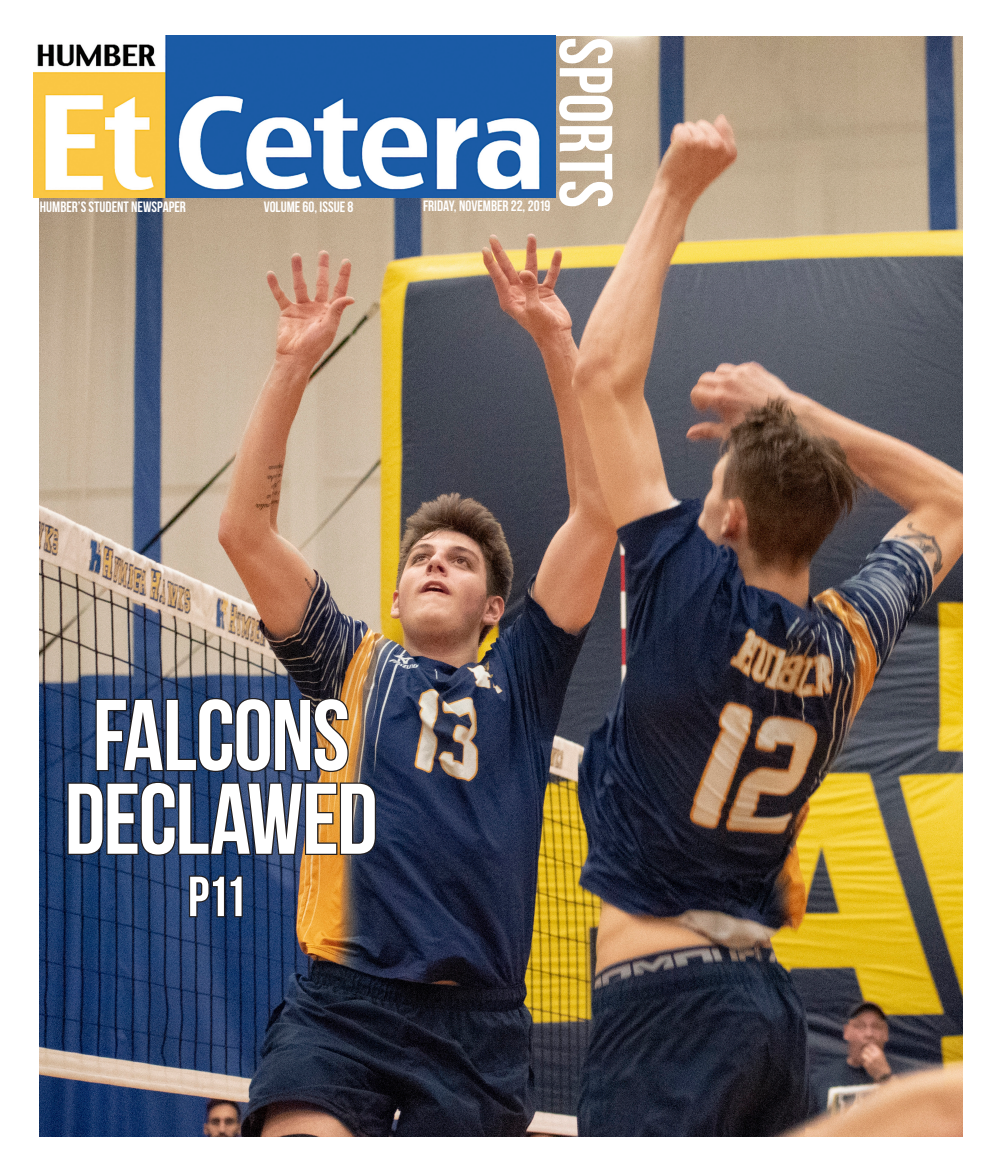
<style>
.page{position:relative;width:990px;height:1170px;background:#fff}
.page>*{position:absolute;margin:0;border:0;box-sizing:border-box;transform-origin:0 0}
.Cover_Headline{font:100px "Bebas Neue";letter-spacing:-.015em;color:#fff}
.t1{font:75px "Bebas Neue";color:#fff}
.CoverSubhead{font:56.25px "Bebas Neue";color:#fff}
.cutline{font:15px "Bebas Neue";color:#fff}
</style>
<div class="page">
<img style="left:40px;top:36px;width:922px;height:1100px">
<img style="left:34px;top:35px;width:521px;height:162px">
<svg style="left:94px;top:697px;width:256px;height:76px;background:#343e54"></svg>
<svg style="left:66px;top:780px;width:311px;height:77px;background:#3a4255"></svg>
<svg style="left:188px;top:874px;width:56px;height:45px;background:#1f3150"></svg>
<p class="cutline" style="left:40px;top:199px;width:148px">HUMBER’S STUDENT NEWSPAPER</p>
<p class="cutline" style="left:264px;top:199px;width:91px">VOLUME 60, ISSUE 8</p>
<p class="cutline" style="left:423px;top:198px;width:129px">FRIDAY, NOVEMBER 22, 2019</p>
<p class="t1" style="left:627px;top:37px;width:172px;rotate:90deg">SPORTS</p>
<p class="Cover_Headline" style="left:93px;top:681px;width:258px">FALCONS</p>
<p class="Cover_Headline" style="left:65px;top:764px;width:315px">DECLAWED</p>
<p class="CoverSubhead" style="left:188px;top:866px;width:60px">P11</p>
</div>
